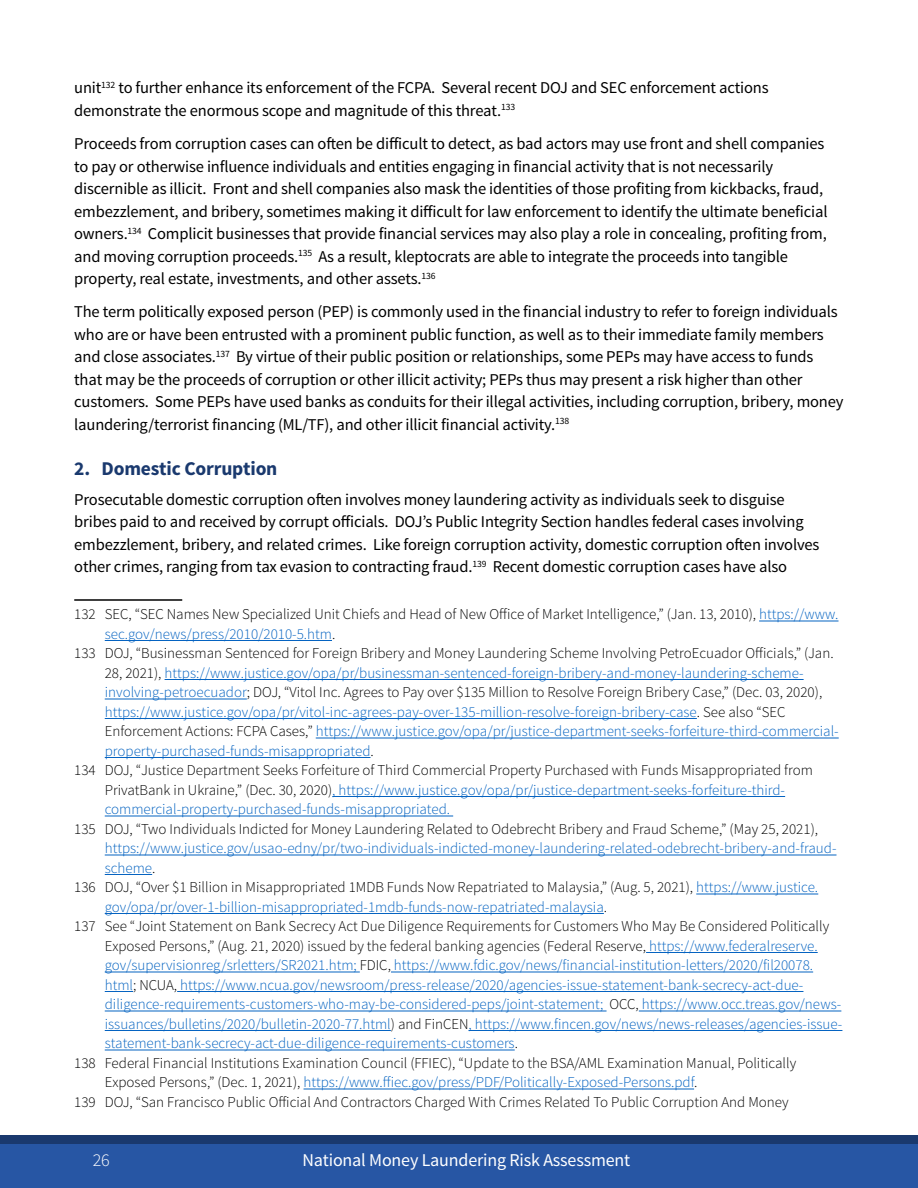
<style>
.page{position:relative;width:918px;height:1188px;background:#fff}
.page>*{position:absolute;margin:0;border:0;box-sizing:border-box;transform-origin:0 0}
.t1{font:700 19.5px "Source Sans Pro";letter-spacing:-.01em;color:#1a396e}
.t2{font:18px "Source Sans Pro";letter-spacing:-.01em;color:#fff}
.t3{font:300 18px "Source Sans Pro";color:#fff}
.t4{font:16.5px/22.5px "Source Sans Pro";letter-spacing:-.01em;color:#000}
.t5{font:300 15px/19.5px "Source Sans Pro";color:#0563c1}
.t6{font:300 15px/19.5px "Source Sans Pro";color:#000}
.s1{color:#0563c1}
.s2{color:#000}
</style>
<div class="page">
<div style="left:0;top:1136px;width:918px;height:52px;background:#2756a4"></div>
<div style="left:0;top:1135px;width:918px;height:9px;background:#1a396e"></div>
<hr style="left:304px;top:1089px;width:390px;height:1px;background:#0563c1">
<hr style="left:105px;top:1050px;width:410px;height:1px;background:#0563c1">
<hr style="left:469px;top:1030px;width:373px;height:1px;background:#0563c1">
<hr style="left:105px;top:1030px;width:286px;height:1px;background:#0563c1">
<hr style="left:639px;top:1011px;width:202px;height:1px;background:#0563c1">
<hr style="left:105px;top:1011px;width:502px;height:1px;background:#0563c1">
<hr style="left:177px;top:991px;width:626px;height:1px;background:#0563c1">
<svg style="left:105px;top:991px;width:28px;height:1px"></svg>
<hr style="left:391px;top:972px;width:422px;height:1px;background:#0563c1">
<hr style="left:105px;top:972px;width:255px;height:1px;background:#0563c1">
<hr style="left:646px;top:952px;width:172px;height:1px;background:#0563c1">
<hr style="left:105px;top:913px;width:499px;height:1px;background:#0563c1">
<hr style="left:696px;top:894px;width:122px;height:1px;background:#0563c1">
<hr style="left:105px;top:874px;width:47px;height:1px;background:#0563c1">
<hr style="left:105px;top:855px;width:732px;height:1px;background:#0563c1">
<hr style="left:105px;top:816px;width:348px;height:1px;background:#0563c1">
<hr style="left:332px;top:796px;width:453px;height:1px;background:#0563c1">
<hr style="left:105px;top:757px;width:266px;height:1px;background:#0563c1">
<hr style="left:316px;top:738px;width:523px;height:1px;background:#0563c1">
<hr style="left:105px;top:718px;width:592px;height:1px;background:#0563c1">
<hr style="left:105px;top:699px;width:142px;height:1px;background:#0563c1">
<hr style="left:165px;top:679px;width:639px;height:1px;background:#0563c1">
<hr style="left:105px;top:640px;width:227px;height:1px;background:#0563c1">
<hr style="left:759px;top:621px;width:80px;height:1px;background:#0563c1">
<hr style="left:74px;top:599px;width:108px;height:2px;background:#000">
<p class="t4" style="left:74px;top:77px;width:696px">unit<sup>132</sup> to further enhance its enforcement of the FCPA. Several recent DOJ and SEC enforcement actions demonstrate the enormous scope and magnitude of this threat.<sup>133</sup></p>
<p class="t4" style="left:74px;top:133px;width:755px">Proceeds from corruption cases can ofen be dificult to detect, as bad actors may use front and shell companies to pay or otherwise influence individuals and entities engaging in financial activity that is not necessarily discernible as illicit. Front and shell companies also mask the identities of those profiting from kickbacks, fraud, embezzlement, and bribery, sometimes making it dificult for law enforcement to identify the ultimate beneficial owners.<sup>134</sup> Complicit businesses that provide financial services may also play a role in concealing, profiting from, and moving corruption proceeds.<sup>135</sup> As a result, kleptocrats are able to integrate the proceeds into tangible property, real estate, investments, and other assets.<sup>136</sup></p>
<p class="t4" style="left:74px;top:301px;width:771px">The term politically exposed person (PEP) is commonly used in the financial industry to refer to foreign individuals who are or have been entrusted with a prominent public function, as well as to their immediate family members and close associates.<sup>137</sup> By virtue of their public position or relationships, some PEPs may have access to funds that may be the proceeds of corruption or other illicit activity; PEPs thus may present a risk higher than other customers. Some PEPs have used banks as conduits for their illegal activities, including corruption, bribery, money laundering/terrorist financing (ML/TF), and other illicit financial activity.<sup>138</sup></p>
<h3 class="t1" style="left:74px;top:456px;width:205px">2. Domestic Corruption</h3>
<p class="t4" style="left:74px;top:488px;width:747px">Prosecutable domestic corruption ofen involves money laundering activity as individuals seek to disguise bribes paid to and received by corrupt oficials. DOJ’s Public Integrity Section handles federal cases involving embezzlement, bribery, and related crimes. Like foreign corruption activity, domestic corruption ofen involves other crimes, ranging from tax evasion to contracting fraud.<sup>139</sup> Recent domestic corruption cases have also</p>
<p class="t6" style="left:105px;top:605px;width:735px;text-indent:-31px">132 SEC, “SEC Names New Specialized Unit Chiefs and Head of New Ofice of Market Intelligence,” (Jan. 13, 2010), <span class="s1">https://www. sec.gov/news/press/2010/2010-5.htm</span>.</p>
<p class="t5" style="left:105px;top:644px;width:735px;text-indent:-31px"><span class="s2">133 DOJ, “Businessman Sentenced for Foreign Bribery and Money Laundering Scheme Involving PetroEcuador Oficials,” (Jan.<br>28, 2021),</span> https://www.justice.gov/opa/pr/businessman-sentenced-foreign-bribery-and-money-laundering-scheme&shy;involving-petroecuador<span class="s2">; DOJ, “Vitol Inc. Agrees to Pay over $135 Million to Resolve Foreign Bribery Case,” (Dec. 03, 2020), </span>https://www.justice.gov/opa/pr/vitol-inc-agrees-pay-over-135-million-resolve-foreign-bribery-case<span class="s2">. See also “SEC Enforcement Actions: FCPA Cases,”</span> https://www.justice.gov/opa/pr/justice-department-seeks-forfeiture-third-commercial&shy;property-purchased-funds-misappropriated<span class="s2">.</span></p>
<p class="t6" style="left:105px;top:761px;width:710px;text-indent:-31px">134 DOJ, “Justice Department Seeks Forfeiture of Third Commercial Property Purchased with Funds Misappropriated from<br>PrivatBank in Ukraine,” (Dec. 30, 2020)<span class="s1">, https://www.justice.gov/opa/pr/justice-department-seeks-forfeiture-third&shy;commercial-property-purchased-funds-misappropriated.</span></p>
<p class="t6" style="left:74px;top:819px;width:745px">135 DOJ, “Two Individuals Indicted for Money Laundering Related to Odebrecht Bribery and Fraud Scheme,” (May 25, 2021),</p>
<p class="t5" style="left:105px;top:839px;width:733px">https://www.justice.gov/usao-edny/pr/two-individuals-indicted-money-laundering-related-odebrecht-bribery-and-fraud-</p>
<p class="t5" style="left:105px;top:858px;width:52px">scheme<span class="s2">.</span></p>
<p class="t6" style="left:74px;top:878px;width:746px">136 DOJ, “Over $1 Billion in Misappropriated 1MDB Funds Now Repatriated to Malaysia,” (Aug. 5, 2021), <span class="s1">https://www.justice.</span></p>
<p class="t5" style="left:105px;top:897px;width:504px">gov/opa/pr/over-1-billion-misappropriated-1mdb-funds-now-repatriated-malaysia<span class="s2">.</span></p>
<p class="t5" style="left:105px;top:917px;width:739px;text-indent:-31px"><span class="s2">137 See “Joint Statement on Bank Secrecy Act Due Diligence Requirements for Customers Who May Be Considered Politically Exposed Persons,” (Aug. 21, 2020) issued by the federal banking agencies (Federal Reserve,</span> https://www.federalreserve. gov/supervisionreg/srletters/SR2021.htm; <span class="s2">FDIC,</span> https://www.fdic.gov/news/financial-institution-letters/2020/fil20078. html<span class="s2">; NCUA,</span> https://www.ncua.gov/newsroom/press-release/2020/agencies-issue-statement-bank-secrecy-act-due&shy;diligence-requirements-customers-who-may-be-considered-peps/joint-statement; <span class="s2">OCC,</span> https://www.occ.treas.gov/news&shy;issuances/bulletins/2020/bulletin-2020-77.html<span class="s2">) and FinCEN</span>, https://www.fincen.gov/news/news-releases/agencies-issue&shy;statement-bank-secrecy-act-due-diligence-requirements-customers<span class="s2">.</span></p>
<p class="t6" style="left:74px;top:1053px;width:723px">138 Federal Financial Institutions Examination Council (FFIEC), “Update to the BSA/AML Examination Manual, Politically</p>
<p class="t5" style="left:105px;top:1073px;width:594px"><span class="s2">Exposed Persons,” (Dec. 1, 2021),</span> https://www.fiec.gov/press/PDF/Politically-Exposed-Persons.pdf<span class="s2">.</span></p>
<p class="t6" style="left:74px;top:1092px;width:716px">139 DOJ, “San Francisco Public Oficial And Contractors Charged With Crimes Related To Public Corruption And Money</p>
<p class="t3" style="left:93px;top:1149px;width:19px">26</p>
<p class="t2" style="left:302px;top:1149px;width:329px">National Money Laundering Risk Assessment</p>
</div>
